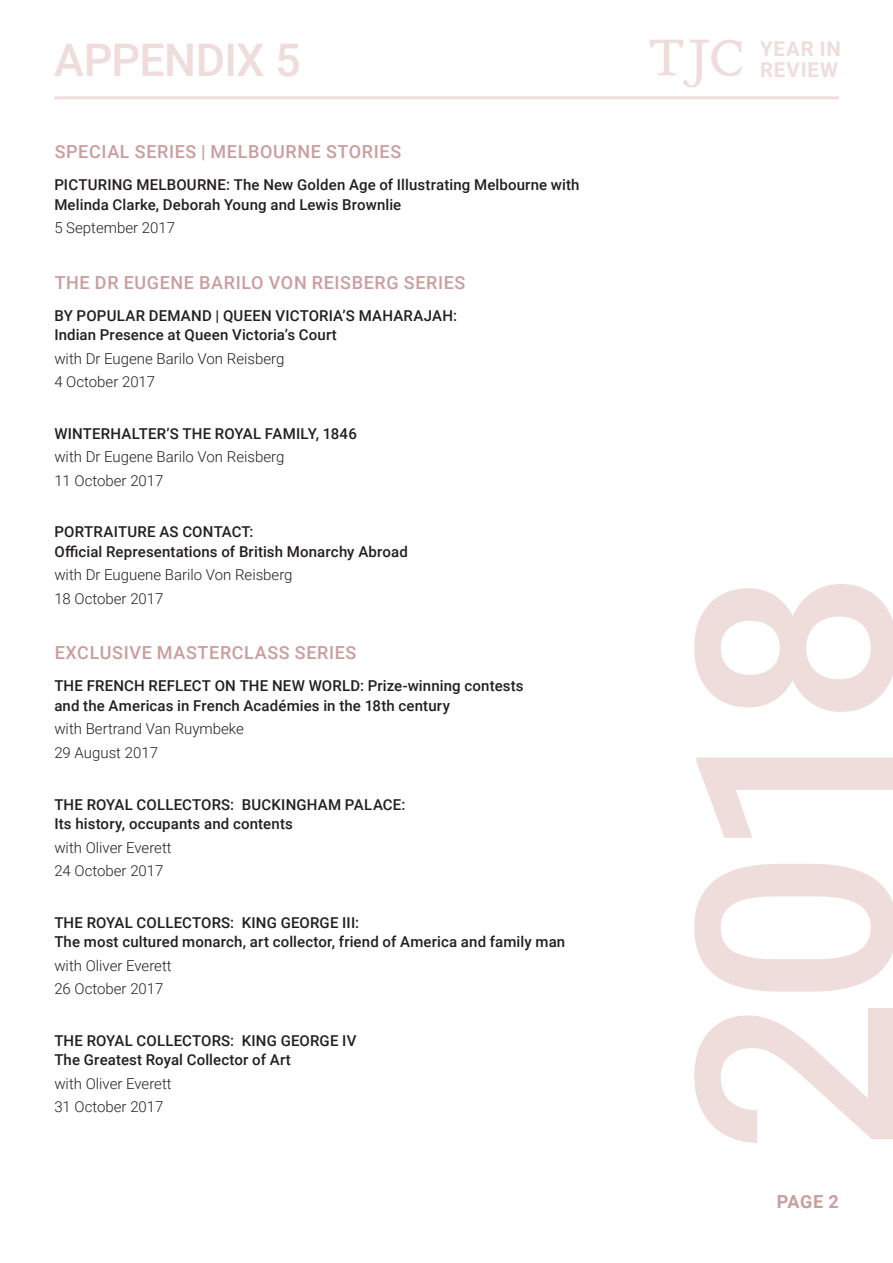
<style>
.page{position:relative;width:893px;height:1263px;background:#fff}
.page>*{position:absolute;margin:0;border:0;box-sizing:border-box;transform-origin:0 0}
.t1{font:500 45px "Roboto";letter-spacing:-.015em;color:#eedddb}
.t2{font:700 20.4px "Roboto";letter-spacing:.045em;color:#eedddb}
.t3{font:500 18px "Roboto";letter-spacing:.035em;color:#cb9e9e}
.t4{font:700 18px "Roboto";color:#cb9e9e}
.t5{font:500 15px/19.5px "Roboto";letter-spacing:.01em;color:#231f20}
.t6{font:300 15px/23.5px "Roboto";color:#231f20}
</style>
<div class="page">
<svg style="left:694px;top:584px;width:199px;height:559px"></svg>
<svg style="left:649px;top:40px;width:93px;height:47px"></svg>
<hr style="left:54px;top:96px;width:785px;height:3px;background:#eedddb">
<h1 class="t1" style="left:54px;top:28px;width:248px">APPENDIX 5</h1>
<p class="t3" style="left:55px;top:139px;width:348px">SPECIAL SERIES | MELBOURNE STORIES</p>
<p class="t5" style="left:54px;top:175px;width:527px">PICTURING MELBOURNE: The New Golden Age of Illustrating Melbourne with<br>Melinda Clarke, Deborah Young and Lewis Brownlie</p>
<p class="t6" style="left:54px;top:216px;width:122px">5 September 2017</p>
<p class="t3" style="left:55px;top:270px;width:412px">THE DR EUGENE BARILO VON REISBERG SERIES</p>
<p class="t5" style="left:54px;top:305px;width:404px">BY POPULAR DEMAND | QUEEN VICTORIA’S MAHARAJAH:<br>Indian Presence at Queen Victoria’s Court</p>
<p class="t6" style="left:54px;top:346px;width:232px">with Dr Eugene Barilo Von Reisberg<br>4 October 2017</p>
<p class="t5" style="left:54px;top:423px;width:304px">WINTERHALTER’S THE ROYAL FAMILY, 1846</p>
<p class="t6" style="left:54px;top:445px;width:232px">with Dr Eugene Barilo Von Reisberg<br>11 October 2017</p>
<p class="t5" style="left:54px;top:522px;width:355px">PORTRAITURE AS CONTACT:<br>Official Representations of British Monarchy Abroad</p>
<p class="t6" style="left:54px;top:563px;width:240px">with Dr Euguene Barilo Von Reisberg<br>18 October 2017</p>
<p class="t3" style="left:55px;top:640px;width:303px">EXCLUSIVE MASTERCLASS SERIES</p>
<p class="t5" style="left:54px;top:676px;width:471px">THE FRENCH REFLECT ON THE NEW WORLD: Prize-winning contests and the Americas in French Académies in the 18th century</p>
<p class="t6" style="left:54px;top:717px;width:191px">with Bertrand Van Ruymbeke<br>29 August 2017</p>
<p class="t5" style="left:54px;top:794px;width:353px">THE ROYAL COLLECTORS: BUCKINGHAM PALACE:<br>Its history, occupants and contents</p>
<p class="t6" style="left:54px;top:835px;width:119px">with Oliver Everett<br>24 October 2017</p>
<p class="t5" style="left:54px;top:912px;width:512px">THE ROYAL COLLECTORS: KING GEORGE III:<br>The most cultured monarch, art collector, friend of America and family man</p>
<p class="t6" style="left:54px;top:953px;width:119px">with Oliver Everett<br>26 October 2017</p>
<p class="t5" style="left:54px;top:1030px;width:304px">THE ROYAL COLLECTORS: KING GEORGE IV<br>The Greatest Royal Collector of Art</p>
<p class="t6" style="left:54px;top:1071px;width:119px">with Oliver Everett<br>31 October 2017</p>
<h2 class="t2" style="left:760px;top:35px;width:82px">YEAR IN</h2>
<h2 class="t2" style="left:760px;top:55px;width:80px">REVIEW</h2>
<p class="t4" style="left:777px;top:1189px;width:63px">PAGE 2</p>
</div>
